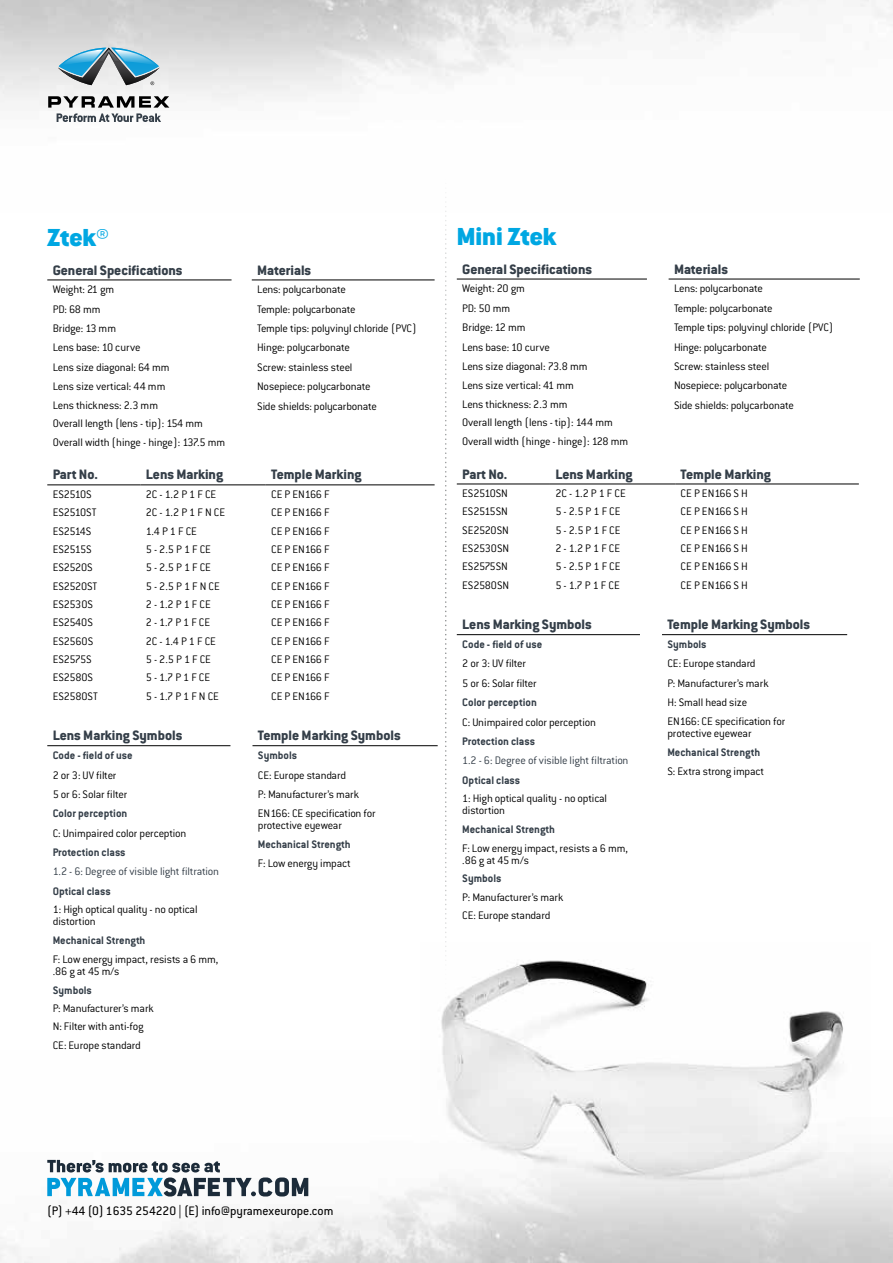
<style>
.page{position:relative;width:893px;height:1263px;background:#fff}
.page>*{position:absolute;margin:0;border:0;box-sizing:border-box;transform-origin:0 0}
.t1{font:900 27px "Conduit ITC Std";color:#00a7e2}
.t2{font:800 15px "Conduit ITC Std";color:#343e48}
.t3{font:13.5px "Conduit ITC Std";color:#000}
.t4{font:300 12px/19px "Conduit ITC Std";letter-spacing:-.015em;color:#000}
.t5{font:700 12px "Conduit ITC Std";color:#343e48}
.t6{font:300 12px "Conduit ITC Std";letter-spacing:-.015em;color:#343e48}
</style>
<div class="page">
<hr style="left:47px;top:280px;width:185px;height:1px;background:#000">
<hr style="left:252px;top:280px;width:183px;height:1px;background:#000">
<svg style="left:140px;top:485px;width:295px;height:1px"></svg>
<hr style="left:47px;top:484px;width:93px;height:1px;background:#000">
<hr style="left:140px;top:484px;width:126px;height:1px;background:#000">
<hr style="left:266px;top:484px;width:169px;height:1px;background:#000">
<hr style="left:457px;top:279px;width:190px;height:1px;background:#000">
<hr style="left:669px;top:279px;width:191px;height:1px;background:#000">
<svg style="left:550px;top:483px;width:309px;height:1px"></svg>
<hr style="left:457px;top:484px;width:93px;height:1px;background:#000">
<hr style="left:550px;top:484px;width:125px;height:1px;background:#000">
<hr style="left:675px;top:484px;width:184px;height:1px;background:#000">
<img style="left:421px;top:960px;width:449px;height:235px">
<svg style="left:445px;top:183px;width:2px;height:851px"></svg>
<hr style="left:47px;top:745px;width:183px;height:1px;background:#000">
<hr style="left:252px;top:745px;width:186px;height:1px;background:#000">
<hr style="left:457px;top:634px;width:183px;height:1px;background:#000">
<hr style="left:662px;top:634px;width:185px;height:1px;background:#000">
<svg style="left:48px;top:96px;width:121px;height:26px"></svg>
<svg style="left:58px;top:48px;width:102px;height:37px;background:#86adbe"></svg>
<svg style="left:47px;top:1160px;width:261px;height:36px"></svg>
<h1 class="t1" style="left:47px;top:223px;width:63px">Ztek®</h1>
<p class="t2" style="left:53px;top:261px;width:131px">General Specifications</p>
<p class="t4" style="left:53px;top:280px;width:174px">Weight: 21 gm<br>PD: 68 mm<br>Bridge: 13 mm<br>Lens base: 10 curve<br>Lens size diagonal: 64 mm<br>Lens size vertical: 44 mm<br>Lens thickness: 2.3 mm<br>Overall length (lens - tip): 154 mm<br>Overall width (hinge - hinge): 137.5 mm</p>
<p class="t2" style="left:257px;top:261px;width:56px">Materials</p>
<p class="t4" style="left:257px;top:280px;width:161px">Lens: polycarbonate<br>Temple: polycarbonate<br>Temple tips: polyvinyl chloride (PVC)<br>Hinge: polycarbonate<br>Screw: stainless steel<br>Nosepiece: polycarbonate<br>Side shields: polycarbonate</p>
<p class="t2" style="left:53px;top:466px;width:47px">Part No.</p>
<p class="t2" style="left:146px;top:466px;width:79px">Lens Marking</p>
<p class="t2" style="left:271px;top:466px;width:92px">Temple Marking</p>
<p class="t4" style="left:53px;top:484px;width:41px">ES2510S</p>
<p class="t4" style="left:146px;top:484px;width:72px">2C - 1.2 P 1 F CE</p>
<p class="t4" style="left:271px;top:484px;width:60px">CE P EN166 F</p>
<p class="t4" style="left:53px;top:503px;width:45px">ES2510ST</p>
<p class="t4" style="left:146px;top:503px;width:81px">2C - 1.2 P 1 F N CE</p>
<p class="t4" style="left:271px;top:503px;width:60px">CE P EN166 F</p>
<p class="t4" style="left:53px;top:521px;width:40px">ES2514S</p>
<p class="t4" style="left:146px;top:521px;width:53px">1.4 P 1 F CE</p>
<p class="t4" style="left:271px;top:521px;width:60px">CE P EN166 F</p>
<p class="t4" style="left:53px;top:539px;width:40px">ES2515S</p>
<p class="t4" style="left:146px;top:539px;width:67px">5 - 2.5 P 1 F CE</p>
<p class="t4" style="left:271px;top:539px;width:60px">CE P EN166 F</p>
<p class="t4" style="left:53px;top:558px;width:42px">ES2520S</p>
<p class="t4" style="left:146px;top:558px;width:67px">5 - 2.5 P 1 F CE</p>
<p class="t4" style="left:271px;top:558px;width:60px">CE P EN166 F</p>
<p class="t4" style="left:53px;top:576px;width:46px">ES2520ST</p>
<p class="t4" style="left:146px;top:576px;width:75px">5 - 2.5 P 1 F N CE</p>
<p class="t4" style="left:271px;top:576px;width:60px">CE P EN166 F</p>
<p class="t4" style="left:53px;top:594px;width:42px">ES2530S</p>
<p class="t4" style="left:146px;top:594px;width:66px">2 - 1.2 P 1 F CE</p>
<p class="t4" style="left:271px;top:594px;width:60px">CE P EN166 F</p>
<p class="t4" style="left:53px;top:613px;width:42px">ES2540S</p>
<p class="t4" style="left:146px;top:613px;width:66px">2 - 1.7 P 1 F CE</p>
<p class="t4" style="left:271px;top:613px;width:60px">CE P EN166 F</p>
<p class="t4" style="left:53px;top:631px;width:42px">ES2560S</p>
<p class="t4" style="left:146px;top:631px;width:72px">2C - 1.4 P 1 F CE</p>
<p class="t4" style="left:271px;top:631px;width:60px">CE P EN166 F</p>
<p class="t4" style="left:53px;top:649px;width:41px">ES2575S</p>
<p class="t4" style="left:146px;top:649px;width:67px">5 - 2.5 P 1 F CE</p>
<p class="t4" style="left:271px;top:649px;width:60px">CE P EN166 F</p>
<p class="t4" style="left:53px;top:668px;width:42px">ES2580S</p>
<p class="t4" style="left:146px;top:668px;width:66px">5 - 1.7 P 1 F CE</p>
<p class="t4" style="left:271px;top:668px;width:60px">CE P EN166 F</p>
<p class="t4" style="left:53px;top:686px;width:47px">ES2580ST</p>
<p class="t4" style="left:146px;top:686px;width:75px">5 - 1.7 P 1 F N CE</p>
<p class="t4" style="left:271px;top:686px;width:60px">CE P EN166 F</p>
<p class="t2" style="left:53px;top:726px;width:131px">Lens Marking Symbols</p>
<p class="t5" style="left:53px;top:748px;width:82px">Code - field of use</p>
<p class="t4" style="left:53px;top:765px;width:76px">2 or 3: UV filter<br>5 or 6: Solar filter</p>
<p class="t5" style="left:53px;top:806px;width:76px">Color perception</p>
<p class="t4" style="left:53px;top:823px;width:135px">C: Unimpaired color perception</p>
<p class="t5" style="left:53px;top:845px;width:74px">Protection class</p>
<p class="t6" style="left:53px;top:864px;width:168px">1.2 - 6: Degree of visible light filtration</p>
<p class="t5" style="left:53px;top:884px;width:60px">Optical class</p>
<p class="t4" style="left:53px;top:903px;width:146px;line-height:12px">1: High optical quality - no optical distortion</p>
<p class="t5" style="left:53px;top:933px;width:94px">Mechanical Strength</p>
<p class="t4" style="left:53px;top:953px;width:167px;line-height:12px">F: Low energy impact, resists a 6 mm, .86 g at 45 m/s</p>
<p class="t5" style="left:53px;top:982px;width:41px">Symbols</p>
<p class="t4" style="left:53px;top:999px;width:103px;line-height:18.3px">P: Manufacturer’s mark<br>N: Filter with anti-fog<br>CE: Europe standard</p>
<p class="t2" style="left:258px;top:726px;width:144px">Temple Marking Symbols</p>
<p class="t5" style="left:258px;top:748px;width:41px">Symbols</p>
<p class="t4" style="left:258px;top:765px;width:119px">CE: Europe standard<br>P: Manufacturer’s mark<br>EN166: CE specification for</p>
<p class="t4" style="left:258px;top:815px;width:86px">protective eyewear</p>
<p class="t5" style="left:258px;top:836px;width:94px">Mechanical Strength</p>
<p class="t4" style="left:258px;top:853px;width:94px">F: Low energy impact</p>
<h1 class="t1" style="left:457px;top:222px;width:101px">Mini Ztek</h1>
<p class="t2" style="left:462px;top:260px;width:131px">General Specifications</p>
<p class="t4" style="left:462px;top:279px;width:168px">Weight: 20 gm<br>PD: 50 mm<br>Bridge: 12 mm<br>Lens base: 10 curve<br>Lens size diagonal: 73.8 mm<br>Lens size vertical: 41 mm<br>Lens thickness: 2.3 mm<br>Overall length (lens - tip): 144 mm<br>Overall width (hinge - hinge): 128 mm</p>
<p class="t2" style="left:674px;top:260px;width:56px">Materials</p>
<p class="t4" style="left:674px;top:279px;width:161px">Lens: polycarbonate<br>Temple: polycarbonate<br>Temple tips: polyvinyl chloride (PVC)<br>Hinge: polycarbonate<br>Screw: stainless steel<br>Nosepiece: polycarbonate<br>Side shields: polycarbonate</p>
<p class="t2" style="left:462px;top:465px;width:47px">Part No.</p>
<p class="t2" style="left:555px;top:465px;width:79px">Lens Marking</p>
<p class="t2" style="left:681px;top:465px;width:92px">Temple Marking</p>
<p class="t4" style="left:462px;top:483px;width:47px">ES2510SN</p>
<p class="t4" style="left:555px;top:483px;width:72px">2C - 1.2 P 1 F CE</p>
<p class="t4" style="left:681px;top:483px;width:69px">CE P EN166 S H</p>
<p class="t4" style="left:462px;top:502px;width:47px">ES2515SN</p>
<p class="t4" style="left:555px;top:502px;width:67px">5 - 2.5 P 1 F CE</p>
<p class="t4" style="left:681px;top:502px;width:69px">CE P EN166 S H</p>
<p class="t4" style="left:462px;top:520px;width:48px">SE2520SN</p>
<p class="t4" style="left:555px;top:520px;width:67px">5 - 2.5 P 1 F CE</p>
<p class="t4" style="left:681px;top:520px;width:69px">CE P EN166 S H</p>
<p class="t4" style="left:462px;top:538px;width:48px">ES2530SN</p>
<p class="t4" style="left:555px;top:538px;width:66px">2 - 1.2 P 1 F CE</p>
<p class="t4" style="left:681px;top:538px;width:69px">CE P EN166 S H</p>
<p class="t4" style="left:462px;top:557px;width:47px">ES2575SN</p>
<p class="t4" style="left:555px;top:557px;width:67px">5 - 2.5 P 1 F CE</p>
<p class="t4" style="left:681px;top:557px;width:69px">CE P EN166 S H</p>
<p class="t4" style="left:462px;top:575px;width:48px">ES2580SN</p>
<p class="t4" style="left:555px;top:575px;width:66px">5 - 1.7 P 1 F CE</p>
<p class="t4" style="left:681px;top:575px;width:69px">CE P EN166 S H</p>
<p class="t2" style="left:462px;top:615px;width:131px">Lens Marking Symbols</p>
<p class="t5" style="left:462px;top:637px;width:82px">Code - field of use</p>
<p class="t4" style="left:462px;top:654px;width:76px">2 or 3: UV filter<br>5 or 6: Solar filter</p>
<p class="t5" style="left:462px;top:695px;width:76px">Color perception</p>
<p class="t4" style="left:462px;top:712px;width:135px">C: Unimpaired color perception</p>
<p class="t5" style="left:462px;top:734px;width:74px">Protection class</p>
<p class="t6" style="left:462px;top:753px;width:168px">1.2 - 6: Degree of visible light filtration</p>
<p class="t5" style="left:462px;top:772px;width:60px">Optical class</p>
<p class="t4" style="left:462px;top:792px;width:146px;line-height:12px">1: High optical quality - no optical distortion</p>
<p class="t5" style="left:462px;top:822px;width:94px">Mechanical Strength</p>
<p class="t4" style="left:462px;top:842px;width:167px;line-height:12px">F: Low energy impact, resists a 6 mm, .86 g at 45 m/s</p>
<p class="t5" style="left:462px;top:871px;width:41px">Symbols</p>
<p class="t4" style="left:462px;top:887px;width:103px;line-height:18.3px">P: Manufacturer’s mark<br>CE: Europe standard</p>
<p class="t2" style="left:667px;top:615px;width:144px">Temple Marking Symbols</p>
<p class="t5" style="left:667px;top:637px;width:41px">Symbols</p>
<p class="t4" style="left:667px;top:654px;width:119px">CE: Europe standard<br>P: Manufacturer’s mark<br>H: Small head size<br>EN166: CE specification for</p>
<p class="t4" style="left:667px;top:723px;width:86px">protective eyewear</p>
<p class="t5" style="left:667px;top:745px;width:94px">Mechanical Strength</p>
<p class="t4" style="left:667px;top:762px;width:98px">S: Extra strong impact</p>
<p class="t3" style="left:47px;top:1202px;width:288px">(P) +44 (0) 1635 254220 | (E) info@pyramexeurope.com</p>
</div>
